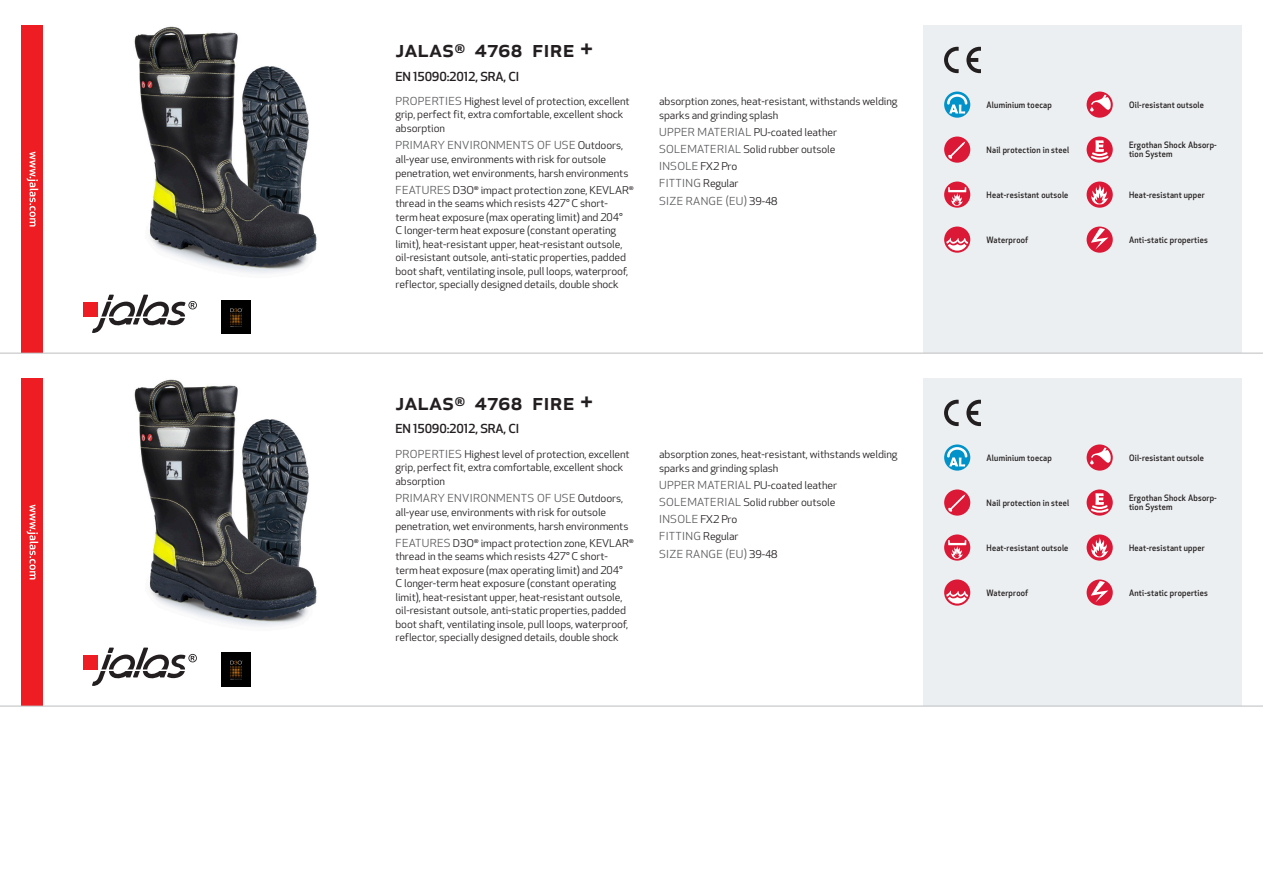
<style>
.page{position:relative;width:1263px;height:893px;background:#fff}
.page>*{position:absolute;margin:0;border:0;box-sizing:border-box;transform-origin:0 0}
.Produkt_namn{font:500 24px "Apex New";color:#231f20}
.Ingress{font:500 12.15px "Apex New";letter-spacing:-.015em;color:#231f20;scale:1.06 1}
.Funktion{font:10.8px/17.2px "Apex New";letter-spacing:.025em;color:#57585a;scale:1.06 1}
.Funktion-2{font:10.5px/13.5px "Apex New";letter-spacing:-.01em;color:#231f20;scale:1.06 1}
.Funktion_body{font:500 8.55px/9px "Apex New";letter-spacing:.025em;color:#231f20;scale:.95 1}
.s1{font-size:10.8px;color:#57585a}
.s2{font-size:10.5px;color:#231f20}
</style>
<div class="page">
<img style="left:134px;top:26px;width:183px;height:248px">
<div style="left:83px;top:302px;width:15px;height:15px;background:#ee1d23"></div>
<svg style="left:92px;top:295px;width:105px;height:38px"></svg>
<img style="left:221px;top:300px;width:30px;height:33px">
<div style="left:21px;top:26px;width:22px;height:327px;background:#ee1d23"></div>
<svg style="left:27px;top:152px;width:11px;height:75px"></svg>
<div style="left:923px;top:26px;width:319px;height:327px;background:#eceff1"></div>
<svg style="left:966px;top:47px;width:15px;height:26px"></svg>
<svg style="left:944px;top:47px;width:15px;height:26px"></svg>
<svg style="left:944px;top:92px;width:26px;height:26px"></svg>
<svg style="left:947px;top:94px;width:20px;height:20px"></svg>
<div style="left:944px;top:137px;width:26px;height:26px;background:#db1836;border-radius:50%"></div>
<svg style="left:948px;top:141px;width:17px;height:18px"></svg>
<div style="left:944px;top:182px;width:26px;height:26px;background:#db1836;border-radius:50%"></div>
<svg style="left:948px;top:187px;width:18px;height:19px"></svg>
<div style="left:944px;top:227px;width:26px;height:26px;background:#db1836;border-radius:50%"></div>
<svg style="left:946px;top:238px;width:22px;height:13px"></svg>
<svg style="left:1086px;top:92px;width:27px;height:26px"></svg>
<svg style="left:1090px;top:95px;width:21px;height:17px"></svg>
<svg style="left:1086px;top:137px;width:27px;height:26px"></svg>
<svg style="left:1089px;top:140px;width:21px;height:21px"></svg>
<svg style="left:1086px;top:182px;width:27px;height:26px"></svg>
<svg style="left:1091px;top:184px;width:17px;height:21px"></svg>
<svg style="left:1086px;top:227px;width:27px;height:26px"></svg>
<svg style="left:1091px;top:228px;width:17px;height:22px"></svg>
<img style="left:134px;top:379px;width:183px;height:248px">
<div style="left:83px;top:654px;width:15px;height:15px;background:#ee1d23"></div>
<svg style="left:92px;top:648px;width:105px;height:38px"></svg>
<img style="left:221px;top:653px;width:30px;height:33px">
<div style="left:21px;top:378px;width:22px;height:328px;background:#ee1d23"></div>
<svg style="left:27px;top:505px;width:11px;height:74px"></svg>
<div style="left:923px;top:378px;width:319px;height:328px;background:#eceff1"></div>
<svg style="left:966px;top:400px;width:15px;height:26px"></svg>
<svg style="left:944px;top:400px;width:15px;height:26px"></svg>
<svg style="left:944px;top:444px;width:26px;height:27px"></svg>
<svg style="left:947px;top:447px;width:20px;height:19px"></svg>
<svg style="left:944px;top:489px;width:26px;height:27px"></svg>
<svg style="left:948px;top:494px;width:17px;height:18px"></svg>
<svg style="left:944px;top:534px;width:26px;height:27px"></svg>
<svg style="left:948px;top:540px;width:18px;height:19px"></svg>
<div style="left:944px;top:579px;width:26px;height:27px;background:#db1836;border-radius:50%"></div>
<svg style="left:946px;top:591px;width:22px;height:13px"></svg>
<svg style="left:1086px;top:444px;width:27px;height:27px"></svg>
<svg style="left:1090px;top:447px;width:21px;height:17px"></svg>
<svg style="left:1086px;top:489px;width:27px;height:27px"></svg>
<svg style="left:1089px;top:493px;width:21px;height:21px"></svg>
<svg style="left:1086px;top:534px;width:27px;height:27px"></svg>
<svg style="left:1091px;top:537px;width:17px;height:20px"></svg>
<svg style="left:1086px;top:579px;width:27px;height:27px"></svg>
<svg style="left:1091px;top:581px;width:17px;height:21px"></svg>
<hr style="left:0;top:353px;width:1263px;height:1px;background:#bcbdc0">
<hr style="left:0;top:706px;width:1263px;height:1px;background:#bcbdc0">
<p class="Produkt_namn" style="left:395px;top:33px;width:200px">JALAS<sup>®</sup> 4768 FIRE +</p>
<p class="Ingress" style="left:395px;top:68px;width:118px">EN 15090:2012, SRA, CI</p>
<p class="Funktion-2" style="left:395px;top:94px;width:222px"><span class="s1">PROPERTIES</span> Highest level of protection, excellent grip, perfect fit, extra comfortable, excellent shock absorption</p>
<p class="Funktion" style="left:395px;top:137px;width:216px">PRIMARY ENVIRONMENTS OF USE <span class="s2">Outdoors,</span></p>
<p class="Funktion-2" style="left:395px;top:152px;width:221px">all-year use, environments with risk for outsole penetration, wet environments, harsh environments</p>
<p class="Funktion-2" style="left:395px;top:183px;width:226px"><span class="s1">FEATURES</span> D3O<sup>®</sup> impact protection zone, KEVLAR<sup>® </sup>thread in the seams which resists 427° C short-<br>term heat exposure (max operating limit) and 204°<br>C longer-term heat exposure (constant operating limit), heat-resistant upper, heat-resistant outsole, oil-resistant outsole, anti-static properties, padded boot shaft, ventilating insole, pull loops, waterproof, reflector, specially designed details, double shock</p>
<p class="Funktion-2" style="left:659px;top:94px;width:226px">absorption zones, heat-resistant, withstands welding sparks and grinding splash</p>
<p class="Funktion-2" style="left:659px;top:123px;width:169px;line-height:17.2px"><span class="s1">UPPER MATERIAL</span> PU-coated leather<br><span class="s1">SOLEMATERIAL</span> Solid rubber outsole</p>
<p class="Funktion" style="left:659px;top:158px;width:113px">INSOLE <span class="s2">FX2 Pro<br></span>FITTING <span class="s2">Regular<br></span>SIZE RANGE (EU) <span class="s2">39-48</span></p>
<p class="Produkt_namn" style="left:395px;top:385px;width:200px">JALAS<sup>®</sup> 4768 FIRE +</p>
<p class="Ingress" style="left:395px;top:421px;width:118px">EN 15090:2012, SRA, CI</p>
<p class="Funktion-2" style="left:395px;top:447px;width:222px"><span class="s1">PROPERTIES</span> Highest level of protection, excellent grip, perfect fit, extra comfortable, excellent shock absorption</p>
<p class="Funktion" style="left:395px;top:490px;width:216px">PRIMARY ENVIRONMENTS OF USE <span class="s2">Outdoors,</span></p>
<p class="Funktion-2" style="left:395px;top:505px;width:221px">all-year use, environments with risk for outsole penetration, wet environments, harsh environments</p>
<p class="Funktion-2" style="left:395px;top:536px;width:226px"><span class="s1">FEATURES</span> D3O<sup>®</sup> impact protection zone, KEVLAR<sup>® </sup>thread in the seams which resists 427° C short-<br>term heat exposure (max operating limit) and 204°<br>C longer-term heat exposure (constant operating limit), heat-resistant upper, heat-resistant outsole, oil-resistant outsole, anti-static properties, padded boot shaft, ventilating insole, pull loops, waterproof, reflector, specially designed details, double shock</p>
<p class="Funktion-2" style="left:659px;top:447px;width:226px">absorption zones, heat-resistant, withstands welding sparks and grinding splash</p>
<p class="Funktion-2" style="left:659px;top:476px;width:169px;line-height:17.2px"><span class="s1">UPPER MATERIAL</span> PU-coated leather<br><span class="s1">SOLEMATERIAL</span> Solid rubber outsole</p>
<p class="Funktion" style="left:659px;top:511px;width:113px">INSOLE <span class="s2">FX2 Pro<br></span>FITTING <span class="s2">Regular<br></span>SIZE RANGE (EU) <span class="s2">39-48</span></p>
<p class="Funktion_body" style="left:986px;top:100px;width:70px">Aluminium toecap</p>
<p class="Funktion_body" style="left:986px;top:145px;width:89px">Nail protection in steel</p>
<p class="Funktion_body" style="left:986px;top:190px;width:88px">Heat-resistant outsole</p>
<p class="Funktion_body" style="left:986px;top:235px;width:45px">Waterproof</p>
<p class="Funktion_body" style="left:1129px;top:100px;width:80px">Oil-resistant outsole</p>
<p class="Funktion_body" style="left:1129px;top:141px;width:94px">Ergothan Shock Absorp&shy;tion System</p>
<p class="Funktion_body" style="left:1129px;top:190px;width:81px">Heat-resistant upper</p>
<p class="Funktion_body" style="left:1129px;top:235px;width:84px">Anti-static properties</p>
<p class="Funktion_body" style="left:986px;top:453px;width:70px">Aluminium toecap</p>
<p class="Funktion_body" style="left:986px;top:498px;width:89px">Nail protection in steel</p>
<p class="Funktion_body" style="left:986px;top:543px;width:88px">Heat-resistant outsole</p>
<p class="Funktion_body" style="left:986px;top:588px;width:45px">Waterproof</p>
<p class="Funktion_body" style="left:1129px;top:453px;width:80px">Oil-resistant outsole</p>
<p class="Funktion_body" style="left:1129px;top:494px;width:94px">Ergothan Shock Absorp&shy;tion System</p>
<p class="Funktion_body" style="left:1129px;top:543px;width:81px">Heat-resistant upper</p>
<p class="Funktion_body" style="left:1129px;top:588px;width:84px">Anti-static properties</p>
</div>
